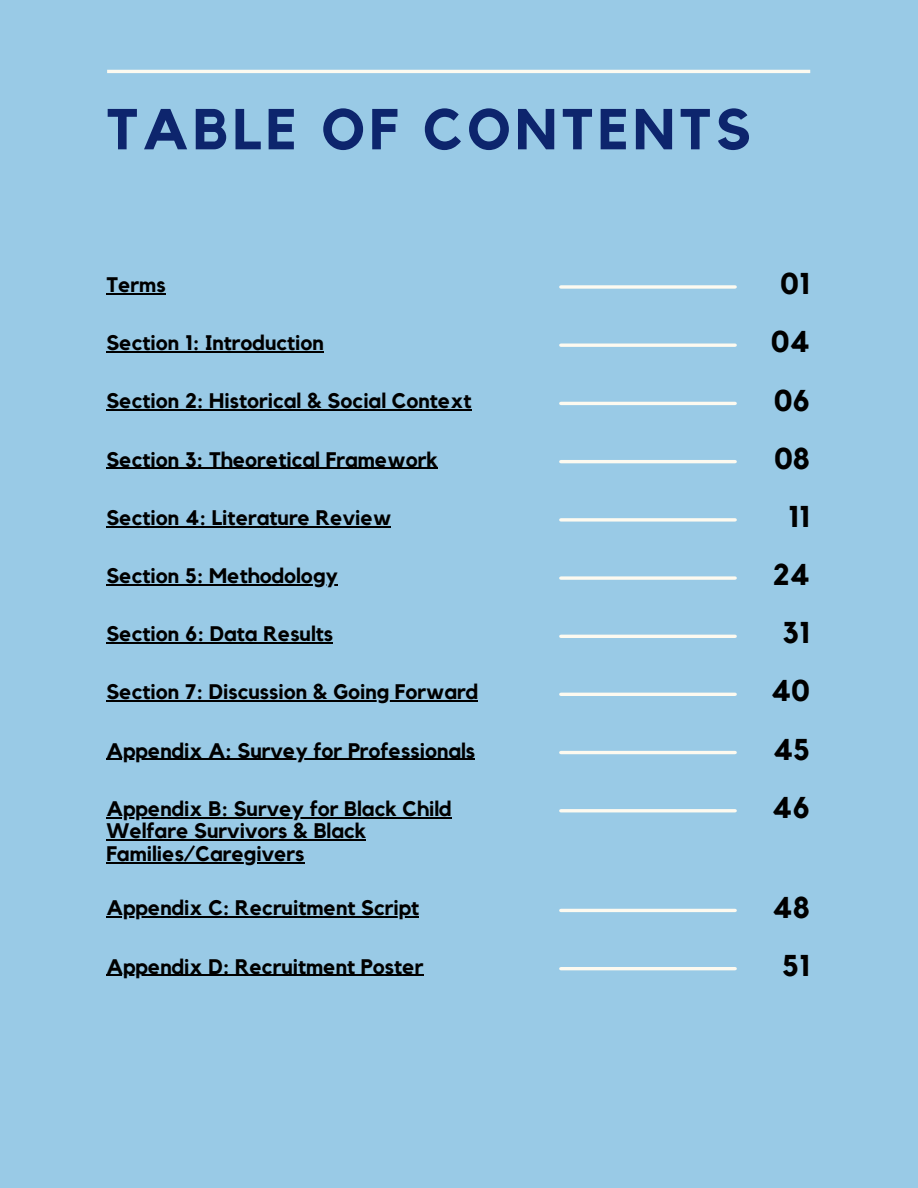
<style>
.page{position:relative;width:918px;height:1188px;background:#99cae6}
.page>*{position:absolute;margin:0;border:0;box-sizing:border-box;transform-origin:0 0}
.t1{font:700 57px "Kollektif";letter-spacing:.08em;color:#0d256d}
.t2{font:700 30px "Kollektif";color:#000}
.t3{font:700 21px/22.5px "Kollektif";color:#000}
</style>
<div class="page">
<hr style="left:106px;top:293px;width:60px;height:1px;background:#000">
<svg style="left:561px;top:285px;width:174px;height:4px"></svg>
<hr style="left:106px;top:351px;width:218px;height:1px;background:#000">
<hr style="left:561px;top:344px;width:174px;height:3px;background:#fdfaf0">
<hr style="left:106px;top:410px;width:366px;height:1px;background:#000">
<hr style="left:561px;top:402px;width:174px;height:3px;background:#fdfaf0">
<hr style="left:106px;top:468px;width:332px;height:1px;background:#000">
<hr style="left:561px;top:460px;width:174px;height:3px;background:#fdfaf0">
<hr style="left:106px;top:526px;width:285px;height:1px;background:#000">
<svg style="left:561px;top:518px;width:174px;height:4px"></svg>
<hr style="left:106px;top:584px;width:232px;height:1px;background:#000">
<svg style="left:561px;top:576px;width:174px;height:4px"></svg>
<hr style="left:106px;top:642px;width:227px;height:2px;background:#000">
<hr style="left:561px;top:635px;width:174px;height:3px;background:#fdfaf0">
<hr style="left:106px;top:700px;width:372px;height:2px;background:#000">
<hr style="left:561px;top:693px;width:174px;height:3px;background:#fdfaf0">
<hr style="left:106px;top:759px;width:369px;height:1px;background:#000">
<hr style="left:561px;top:751px;width:174px;height:3px;background:#fdfaf0">
<hr style="left:106px;top:817px;width:346px;height:1px;background:#000">
<hr style="left:106px;top:840px;width:260px;height:1px;background:#000">
<hr style="left:106px;top:862px;width:199px;height:1px;background:#000">
<hr style="left:561px;top:809px;width:174px;height:3px;background:#fdfaf0">
<hr style="left:106px;top:917px;width:313px;height:1px;background:#000">
<hr style="left:561px;top:909px;width:174px;height:3px;background:#fdfaf0">
<hr style="left:106px;top:975px;width:317px;height:1px;background:#000">
<hr style="left:561px;top:967px;width:174px;height:3px;background:#fdfaf0">
<hr style="left:107px;top:70px;width:703px;height:3px;background:#fdfaf0">
<p class="t1" style="left:106px;top:103px;width:646px">TABLE OF CONTENTS</p>
<p class="t3" style="left:106px;top:274px;width:61px">Terms</p>
<p class="t2" style="left:780px;top:270px;width:31px">01</p>
<p class="t3" style="left:106px;top:332px;width:219px">Section 1: Introduction</p>
<p class="t2" style="left:771px;top:328px;width:41px">04</p>
<p class="t3" style="left:106px;top:391px;width:367px">Section 2: Historical &amp; Social Context</p>
<p class="t2" style="left:774px;top:386px;width:38px">06</p>
<p class="t3" style="left:106px;top:449px;width:333px">Section 3: Theoretical Framework</p>
<p class="t2" style="left:774px;top:445px;width:37px">08</p>
<p class="t3" style="left:106px;top:507px;width:287px">Section 4: Literature Review</p>
<p class="t2" style="left:788px;top:503px;width:24px">11</p>
<p class="t3" style="left:106px;top:565px;width:233px">Section 5: Methodology</p>
<p class="t2" style="left:773px;top:561px;width:39px">24</p>
<p class="t3" style="left:106px;top:624px;width:228px">Section 6: Data Results</p>
<p class="t2" style="left:783px;top:619px;width:29px">31</p>
<p class="t3" style="left:106px;top:682px;width:373px">Section 7: Discussion &amp; Going Forward</p>
<p class="t2" style="left:771px;top:677px;width:41px">40</p>
<p class="t3" style="left:106px;top:740px;width:370px">Appendix A: Survey for Professionals</p>
<p class="t2" style="left:773px;top:735px;width:39px">45</p>
<p class="t3" style="left:106px;top:798px;width:347px">Appendix B: Survey for Black Child<br>Welfare Survivors &amp; Black<br>Families/Caregivers</p>
<p class="t2" style="left:772px;top:794px;width:40px">46</p>
<p class="t3" style="left:106px;top:898px;width:314px">Appendix C: Recruitment Script</p>
<p class="t2" style="left:772px;top:893px;width:39px">48</p>
<p class="t3" style="left:106px;top:956px;width:319px">Appendix D: Recruitment Poster</p>
<p class="t2" style="left:782px;top:952px;width:29px">51</p>
</div>
